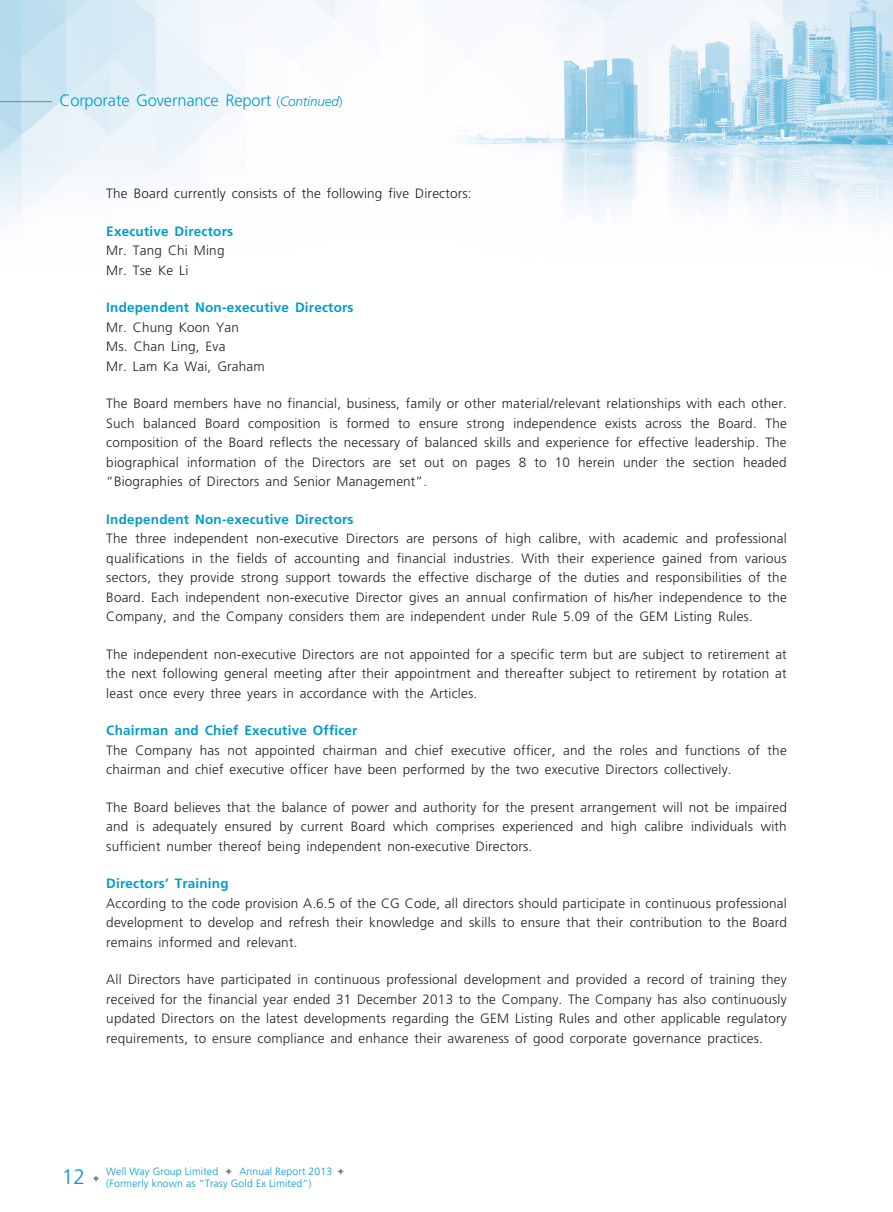
<style>
.page{position:relative;width:893px;height:1212px;background:#fff}
.page>*{position:absolute;margin:0;border:0;box-sizing:border-box;transform-origin:0 0}
.t1{font:300 16.5px "Frutiger LT Std";letter-spacing:-.01em;color:#009dcd}
._01_Body_Text{font:300 13.5px/19.5px "Frutiger LT Std";letter-spacing:.015em;color:#231f20;text-align:justify}
._04___H2{font:700 13.5px "Frutiger LT Std";letter-spacing:.015em;color:#009dcd}
.t2{font:300 10.5px/12px "Frutiger LT Std";letter-spacing:.01em;color:#009dcd}
.s1{font-size:13.5px}
.s2{font-style:italic;font-size:13.5px}
.s3{font-size:21px}
</style>
<div class="page">
<img style="left:0;top:0;width:893px;height:221px">
<hr style="left:0;top:101px;width:52px;height:1px;background:#808285">
<svg style="left:92px;top:1174px;width:8px;height:9px"></svg>
<svg style="left:225px;top:1167px;width:8px;height:8px"></svg>
<svg style="left:337px;top:1167px;width:8px;height:8px"></svg>
<p class="t1" style="left:60px;top:91px;width:284px">Corporate Governance Report <span class="s1">(</span><span class="s2">Continued</span><span class="s1">)</span></p>
<p class="_01_Body_Text" style="left:106px;top:184px;width:367px">The Board currently consists of the following five Directors:</p>
<p class="_04___H2" style="left:106px;top:223px;width:128px">Executive Directors</p>
<p class="_01_Body_Text" style="left:106px;top:241px;width:120px">Mr. Tang Chi Ming<br>Mr. Tse Ke Li</p>
<p class="_04___H2" style="left:106px;top:300px;width:249px">Independent Non-executive Directors</p>
<p class="_01_Body_Text" style="left:106px;top:318px;width:160px;text-align:left">Mr. Chung Koon Yan<br>Ms. Chan Ling, Eva<br>Mr. Lam Ka Wai, Graham</p>
<p class="_01_Body_Text" style="left:106px;top:394px;width:682px">The Board members have no financial, business, family or other material/relevant relationships with each other.<br>Such balanced Board composition is formed to ensure strong independence exists across the Board. The composition of the Board reflects the necessary of balanced skills and experience for effective leadership. The biographical information of the Directors are set out on pages 8 to 10 herein under the section headed “Biographies of Directors and Senior Management”.</p>
<p class="_04___H2" style="left:106px;top:511px;width:249px">Independent Non-executive Directors</p>
<p class="_01_Body_Text" style="left:106px;top:529px;width:682px">The three independent non-executive Directors are persons of high calibre, with academic and professional qualifications in the fields of accounting and financial industries. With their experience gained from various sectors, they provide strong support towards the effective discharge of the duties and responsibilities of the Board. Each independent non-executive Director gives an annual confirmation of his/her independence to the Company, and the Company considers them are independent under Rule 5.09 of the GEM Listing Rules.</p>
<p class="_01_Body_Text" style="left:106px;top:645px;width:682px">The independent non-executive Directors are not appointed for a specific term but are subject to retirement at the next following general meeting after their appointment and thereafter subject to retirement by rotation at least once every three years in accordance with the Articles.</p>
<p class="_04___H2" style="left:106px;top:723px;width:253px">Chairman and Chief Executive Officer</p>
<p class="_01_Body_Text" style="left:106px;top:741px;width:682px">The Company has not appointed chairman and chief executive officer, and the roles and functions of the chairman and chief executive officer have been performed by the two executive Directors collectively.</p>
<p class="_01_Body_Text" style="left:106px;top:798px;width:682px">The Board believes that the balance of power and authority for the present arrangement will not be impaired and is adequately ensured by current Board which comprises experienced and high calibre individuals with sufficient number thereof being independent non-executive Directors.</p>
<p class="_04___H2" style="left:106px;top:876px;width:124px">Directors’ Training</p>
<p class="_01_Body_Text" style="left:106px;top:894px;width:682px">According to the code provision A.6.5 of the CG Code, all directors should participate in continuous professional development to develop and refresh their knowledge and skills to ensure that their contribution to the Board remains informed and relevant.</p>
<p class="_01_Body_Text" style="left:106px;top:970px;width:682px">All Directors have participated in continuous professional development and provided a record of training they received for the financial year ended 31 December 2013 to the Company. The Company has also continuously updated Directors on the latest developments regarding the GEM Listing Rules and other applicable regulatory requirements, to ensure compliance and enhance their awareness of good corporate governance practices.</p>
<p class="t2" style="left:62px;top:1165px;width:158px"><span class="s3">12</span> Well Way Group Limited</p>
<p class="t2" style="left:106px;top:1165px;width:228px;text-indent:133px">Annual Report 2013 (Formerly known as “Trasy Gold Ex Limited”)</p>
</div>
